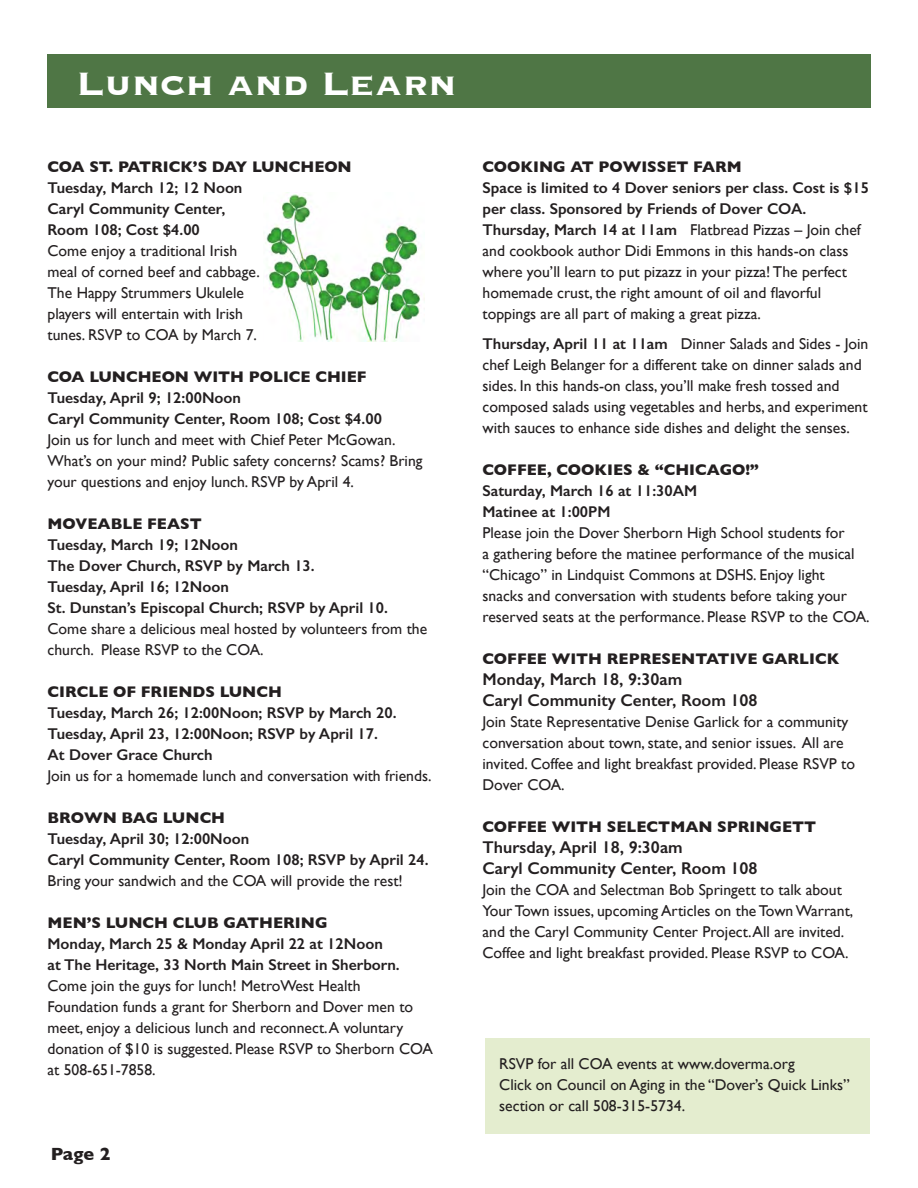
<style>
.page{position:relative;width:918px;height:1188px;background:#fff}
.page>*{position:absolute;margin:0;border:0;box-sizing:border-box;transform-origin:0 0}
.t1{font:700 42px "Copperplate";color:#fff}
.t2{font:700 18px "Gill Sans";color:#231f20}
.t3{font:600 17.1px "Gill Sans";color:#231f20}
.t4{font:15.6px/21px "Gill Sans";color:#231f20}
.t5{font:600 15.6px/21px "Gill Sans";color:#231f20}
.t6{font:700 15.6px "Gill Sans";color:#231f20}
.s1{font-weight:600}
</style>
<div class="page">
<div style="left:485px;top:1038px;width:385px;height:96px;background:#e4edcf"></div>
<div style="left:48px;top:54px;width:823px;height:54px;background:#4f7645"></div>
<img style="left:265px;top:194px;width:156px;height:147px">
<p class="t1" style="left:76px;top:56px;width:382px">Lunch and Learn</p>
<p class="t6" style="left:48px;top:155px;width:306px">COA ST. PATRICK’S DAY LUNCHEON</p>
<p class="t5" style="left:48px;top:177px;width:196px">Tuesday, March 12; 12 Noon</p>
<p class="t5" style="left:48px;top:198px;width:179px">Caryl Community Center,<br>Room 108; Cost $4.00</p>
<p class="t4" style="left:48px;top:240px;width:214px">Come enjoy a traditional Irish meal of corned beef and cabbage.<br>The Happy Strummers Ukulele players will entertain with Irish tunes. RSVP to COA by March 7.</p>
<p class="t6" style="left:48px;top:365px;width:321px">COA LUNCHEON WITH POLICE CHIEF</p>
<p class="t5" style="left:48px;top:387px;width:195px">Tuesday, April 9; 12:00Noon</p>
<p class="t5" style="left:48px;top:408px;width:336px">Caryl Community Center, Room 108; Cost $4.00</p>
<p class="t4" style="left:48px;top:429px;width:377px">Join us for lunch and meet with Chief Peter McGowan.<br>What’s on your mind? Public safety concerns? Scams? Bring your questions and enjoy lunch. RSVP by April 4.</p>
<p class="t6" style="left:48px;top:512px;width:156px">MOVEABLE FEAST</p>
<p class="t5" style="left:48px;top:534px;width:192px">Tuesday, March 19; 12Noon</p>
<p class="t5" style="left:48px;top:555px;width:269px">The Dover Church, RSVP by March 13.</p>
<p class="t5" style="left:48px;top:576px;width:183px">Tuesday, April 16; 12Noon</p>
<p class="t5" style="left:48px;top:597px;width:342px">St. Dunstan’s Episcopal Church; RSVP by April 10.</p>
<p class="t4" style="left:48px;top:618px;width:381px">Come share a delicious meal hosted by volunteers from the church. Please RSVP to the COA.</p>
<p class="t6" style="left:48px;top:680px;width:236px">CIRCLE OF FRIENDS LUNCH</p>
<p class="t5" style="left:48px;top:702px;width:351px">Tuesday, March 26; 12:00Noon; RSVP by March 20.</p>
<p class="t5" style="left:48px;top:723px;width:332px">Tuesday, April 23, 12:00Noon; RSVP by April 17.</p>
<p class="t5" style="left:48px;top:744px;width:167px">At Dover Grace Church</p>
<p class="t4" style="left:48px;top:765px;width:386px">Join us for a homemade lunch and conversation with friends.</p>
<p class="t6" style="left:48px;top:806px;width:179px">BROWN BAG LUNCH</p>
<p class="t5" style="left:48px;top:828px;width:203px">Tuesday, April 30; 12:00Noon</p>
<p class="t5" style="left:48px;top:849px;width:383px">Caryl Community Center, Room 108; RSVP by April 24.</p>
<p class="t4" style="left:48px;top:870px;width:357px">Bring your sandwich and the COA will provide the rest!</p>
<p class="t6" style="left:48px;top:911px;width:282px">MEN’S LUNCH CLUB GATHERING</p>
<p class="t5" style="left:48px;top:933px;width:337px">Monday, March 25 &amp; Monday April 22 at 12Noon</p>
<p class="t5" style="left:48px;top:954px;width:354px">at The Heritage, 33 North Main Street in Sherborn.</p>
<p class="t4" style="left:48px;top:975px;width:387px">Come join the guys for lunch! MetroWest Health Foundation funds a grant for Sherborn and Dover men to meet, enjoy a delicious lunch and reconnect. A voluntary donation of $10 is suggested. Please RSVP to Sherborn COA at 508-651-7858.</p>
<p class="t2" style="left:51px;top:1140px;width:61px">Page 2</p>
<p class="t6" style="left:483px;top:154px;width:261px">COOKING AT POWISSET FARM</p>
<p class="t5" style="left:483px;top:177px;width:388px">Space is limited to 4 Dover seniors per class. Cost is $15 per class. Sponsored by Friends of Dover COA.</p>
<p class="t4" style="left:483px;top:219px;width:380px"><span class="s1">Thursday, March 14 at 11am</span> Flatbread Pizzas – Join chef and cookbook author Didi Emmons in this hands-on class where you’ll learn to put pizazz in your pizza! The perfect homemade crust, the right amount of oil and flavorful toppings are all part of making a great pizza.</p>
<p class="t4" style="left:483px;top:333px;width:387px"><span class="s1">Thursday, April 11 at 11am</span> Dinner Salads and Sides - Join chef Leigh Belanger for a different take on dinner salads and sides. In this hands-on class, you’ll make fresh tossed and composed salads using vegetables and herbs, and experiment with sauces to enhance side dishes and delight the senses.</p>
<p class="t6" style="left:483px;top:457px;width:278px">COFFEE, COOKIES &amp; “CHICAGO!”</p>
<p class="t5" style="left:483px;top:480px;width:216px">Saturday, March 16 at 11:30AM</p>
<p class="t5" style="left:483px;top:501px;width:129px">Matinee at 1:00PM</p>
<p class="t4" style="left:483px;top:522px;width:389px">Please join the Dover Sherborn High School students for<br>a gathering before the matinee performance of the musical “Chicago” in Lindquist Commons at DSHS. Enjoy light<br>snacks and conversation with students before taking your reserved seats at the performance. Please RSVP to the COA.</p>
<p class="t6" style="left:483px;top:646px;width:358px">COFFEE WITH REPRESENTATIVE GARLICK</p>
<p class="t3" style="left:483px;top:668px;width:201px">Monday, March 18, 9:30am</p>
<p class="t3" style="left:483px;top:689px;width:277px">Caryl Community Center, Room 108</p>
<p class="t4" style="left:483px;top:711px;width:374px">Join State Representative Denise Garlick for a community conversation about town, state, and senior issues. All are invited. Coffee and light breakfast provided. Please RSVP to Dover COA.</p>
<p class="t6" style="left:483px;top:814px;width:335px">COFFEE WITH SELECTMAN SPRINGETT</p>
<p class="t3" style="left:483px;top:836px;width:202px">Thursday, April 18, 9:30am</p>
<p class="t3" style="left:483px;top:857px;width:277px">Caryl Community Center, Room 108</p>
<p class="t4" style="left:483px;top:879px;width:372px">Join the COA and Selectman Bob Springett to talk about Your Town issues, upcoming Articles on the Town Warrant, and the Caryl Community Center Project. All are invited.<br>Coffee and light breakfast provided. Please RSVP to COA.</p>
<p class="t4" style="left:499px;top:1053px;width:297px">RSVP for all COA events at www.doverma.org</p>
<p class="t4" style="left:499px;top:1074px;width:352px">Click on Council on Aging in the “Dover’s Quick Links” section or call 508-315-5734.</p>
</div>
